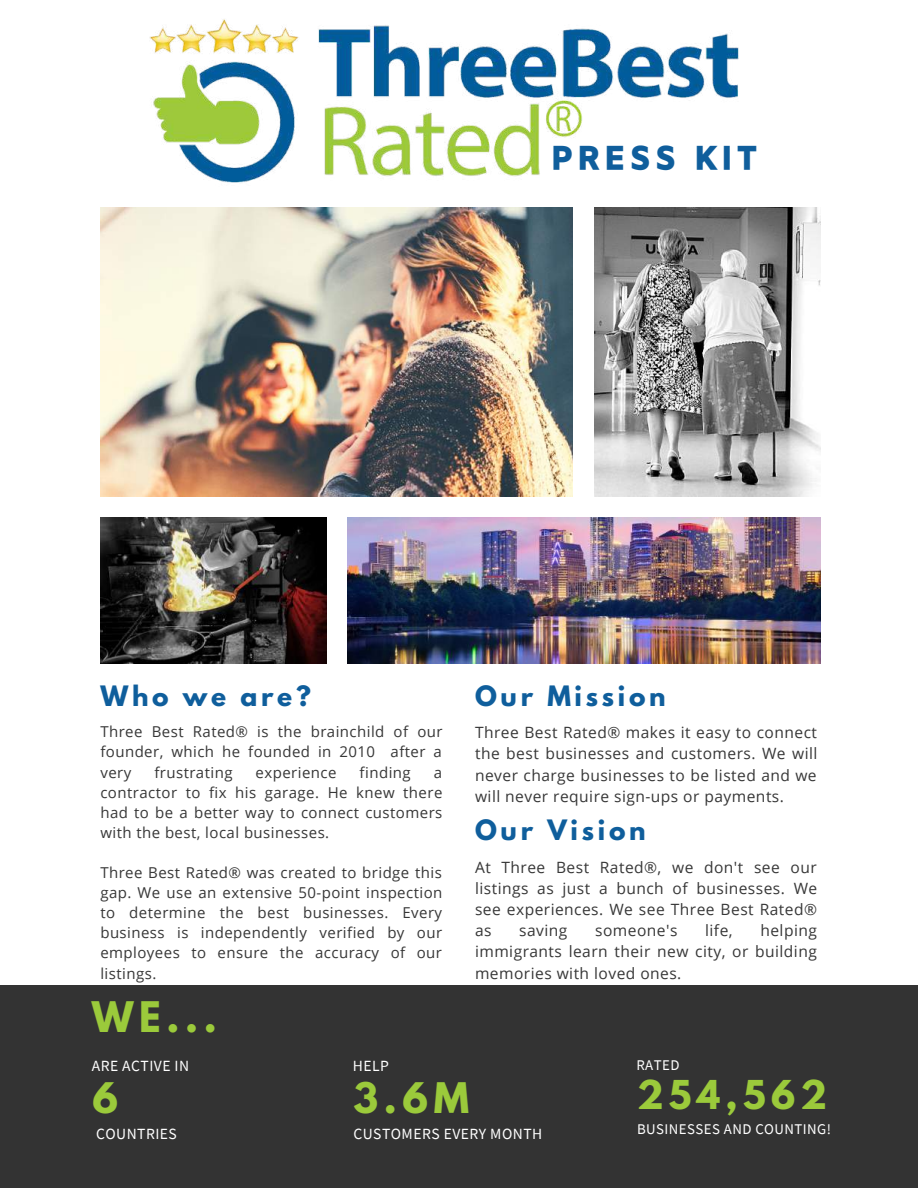
<style>
.page{position:relative;width:918px;height:1188px;background:#fff}
.page>*{position:absolute;margin:0;border:0;box-sizing:border-box;transform-origin:0 0}
.t1{font:700 37.35px/80.6px "League Spartan";color:#9bca3b}
.t2{font:700 35.25px "League Spartan";letter-spacing:.15em;color:#9bca3b}
.t3{font:32.1px "CA Generated";letter-spacing:.15em;color:#0f5e9c}
.t4{font:700 24.9px "League Spartan";letter-spacing:.15em;color:#0f5e9c}
.t5{font:15.6px/21.1px "Open Sans";letter-spacing:.03em;color:#373737;text-align:justify}
.t6{font:15.6px "Source Sans Pro";letter-spacing:.03em;color:#fff}
.t7{font:15px/20.1px "Open Sans";letter-spacing:.03em;color:#373737;text-align:justify}
.t8{font:14.85px "Source Sans Pro";letter-spacing:.03em;color:#fff}
</style>
<div class="page">
<img style="left:100px;top:207px;width:473px;height:290px">
<img style="left:594px;top:207px;width:226px;height:290px">
<img style="left:100px;top:518px;width:227px;height:145px">
<img style="left:348px;top:518px;width:472px;height:145px">
<img style="left:149px;top:19px;width:590px;height:164px">
<div style="left:0;top:986px;width:918px;height:202px;background:#333"></div>
<h3 class="t3" style="left:551px;top:139px;width:208px">PRESS KIT</h3>
<h3 class="t4" style="left:100px;top:683px;width:212px">Who we are?</h3>
<p class="t7" style="left:100px;top:721px;width:344px">Three Best Rated® is the brainchild of our founder, which he founded in 2010 after a very</p>
<p class="t7" style="left:154px;top:762px;width:80px">frustrating</p>
<p class="t7" style="left:256px;top:762px;width:82px">experience</p>
<p class="t7" style="left:360px;top:762px;width:53px">finding</p>
<p class="t7" style="left:100px;top:762px;width:344px;text-indent:333px">a contractor to fix his garage. He knew there had to be a better way to connect customers with the best, local businesses.</p>
<p class="t7" style="left:100px;top:862px;width:344px">Three Best Rated® was created to bridge this gap. We use an extensive 50-point inspection to determine the best businesses. Every business is independently verified by our employees to ensure the accuracy of our listings.</p>
<h3 class="t4" style="left:475px;top:683px;width:192px">Our Mission</h3>
<p class="t5" style="left:475px;top:722px;width:344px">Three Best Rated® makes it easy to connect the best businesses and customers. We will never charge businesses to be listed and we will never require sign-ups or payments.</p>
<h3 class="t4" style="left:475px;top:818px;width:172px">Our Vision</h3>
<p class="t5" style="left:475px;top:856px;width:344px">At Three Best Rated®, we don't see our listings as just a bunch of businesses. We see experiences. We see Three Best Rated® as</p>
<p class="t5" style="left:519px;top:920px;width:50px">saving</p>
<p class="t5" style="left:595px;top:920px;width:84px">someone's</p>
<p class="t5" style="left:705px;top:920px;width:29px">life,</p>
<p class="t5" style="left:475px;top:920px;width:343px;text-indent:285px">helping immigrants learn their new city, or building memories with loved ones.</p>
<h1 class="t1" style="left:92px;top:981px;width:127px">WE...<br>6</h1>
<p class="t6" style="left:96px;top:1124px;width:82px">COUNTRIES</p>
<p class="t6" style="left:92px;top:1056px;width:99px">ARE ACTIVE IN</p>
<p class="t6" style="left:353px;top:1056px;width:38px">HELP</p>
<h1 class="t1" style="left:353px;top:1062px;width:117px">3.6M</h1>
<p class="t6" style="left:353px;top:1124px;width:190px">CUSTOMERS EVERY MONTH</p>
<p class="t8" style="left:636px;top:1056px;width:45px">RATED</p>
<h2 class="t2" style="left:637px;top:1077px;width:192px">254,562</h2>
<p class="t8" style="left:637px;top:1120px;width:196px">BUSINESSES AND COUNTING!</p>
</div>
